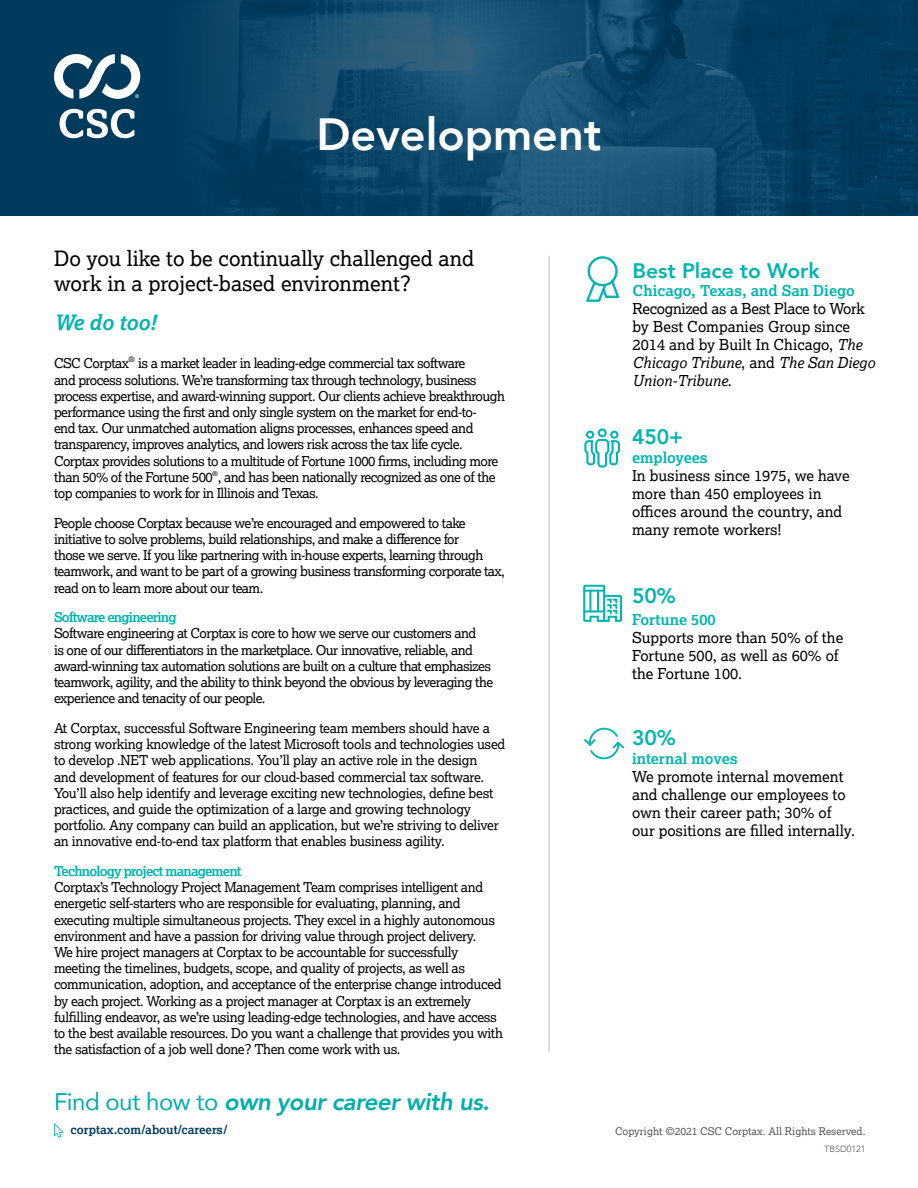
<style>
.page{position:relative;width:918px;height:1188px;background:#fff}
.page>*{position:absolute;margin:0;border:0;box-sizing:border-box;transform-origin:0 0}
.t1{font:800 45px "Avenir";color:#fff}
.t2{font:italic 800 24px "Avenir";letter-spacing:-.02em;color:#00aeaa}
.t3{font:21px/25.2px "Lexia";color:#000}
.t4{font:800 21px "Avenir";color:#00b5af}
.t5{font:italic 700 21px "Lexia";letter-spacing:-.005em;color:#00b5af}
.t6{font:15px/18px "Lexia";color:#000}
.t7{font:700 15px "Lexia";color:#00b5af}
.t8{font:13.5px/16.2px "Lexia";letter-spacing:-.04em;color:#000}
.t9{font:13.5px/16.2px "Lexia";letter-spacing:-.02em;color:#000}
.t10{font:700 13.5px "Lexia";letter-spacing:-.06em;color:#00b5af}
.t11{font:700 12px "Lexia";color:#003a5d}
.t12{font:10.5px "Lexia";color:#52575a}
.t13{font:300 9px "Avenir LT Pro";color:#52575a}
.t14{font:7.35px "Lexia";color:#000}
.t15{font:6.6px "Lexia";color:#000}
.s1{font-weight:400;font-style:normal}
.s2{font-style:italic}
</style>
<div class="page">
<svg style="left:0;top:0;width:918px;height:216px;background:#0c4567"></svg>
<svg style="left:54px;top:1123px;width:9px;height:15px"></svg>
<svg style="left:60px;top:109px;width:74px;height:29px"></svg>
<svg style="left:54px;top:54px;width:86px;height:45px"></svg>
<hr style="left:548px;top:256px;width:2px;height:796px;background:#d1d3d4">
<svg style="left:586px;top:256px;width:33px;height:46px"></svg>
<svg style="left:584px;top:428px;width:36px;height:40px"></svg>
<svg style="left:583px;top:585px;width:39px;height:37px"></svg>
<hr style="left:589px;top:590px;width:2px;height:22px;background:#00b5af">
<hr style="left:597px;top:590px;width:2px;height:22px;background:#00b5af">
<svg style="left:584px;top:728px;width:40px;height:31px"></svg>
<h1 class="t1" style="left:317px;top:100px;width:286px">Development</h1>
<h3 class="t3" style="left:54px;top:246px;width:422px">Do you like to be continually challenged and work in a project-based environment?</h3>
<h3 class="t5" style="left:54px;top:309px;width:104px">We do too!</h3>
<p class="t8" style="left:54px;top:355px;width:77px">CSC Corptax</p>
<p class="t14" style="left:129px;top:354px;width:8px">®</p>
<p class="t8" style="left:54px;top:355px;width:452px;text-indent:84px">is a market leader in leading-edge commercial tax software<br>and process solutions. We’re transforming tax through technology, business process expertise, and award-winning support. Our clients achieve breakthrough performance using the first and only single system on the market for end-to-<br>end tax. Our unmatched automation aligns processes, enhances speed and transparency, improves analytics, and lowers risk across the tax life cycle.<br>Corptax provides solutions to a multitude of Fortune 1000 firms, including more than 50% of the Fortune 500 , and has been nationally recognized as one of the</p>
<p class="t15" style="left:212px;top:469px;width:7px">®</p>
<p class="t8" style="left:54px;top:485px;width:266px">top companies to work for in Illinois and Texas.</p>
<p class="t8" style="left:54px;top:514px;width:452px">People choose Corptax because we’re encouraged and empowered to take initiative to solve problems, build relationships, and make a difference for<br>those we serve. If you like partnering with in-house experts, learning through teamwork, and want to be part of a growing business transforming corporate tax, read on to learn more about our team.</p>
<p class="t10" style="left:54px;top:609px;width:124px">Software engineering</p>
<p class="t8" style="left:54px;top:625px;width:441px">Software engineering at Corptax is core to how we serve our customers and<br>is one of our differentiators in the marketplace. Our innovative, reliable, and award-winning tax automation solutions are built on a culture that emphasizes teamwork, agility, and the ability to think beyond the obvious by leveraging the experience and tenacity of our people.</p>
<p class="t9" style="left:54px;top:720px;width:453px">At Corptax, successful Software Engineering team members should have a strong working knowledge of the latest Microsoft tools and technologies used to develop .NET web applications. You’ll play an active role in the design<br>and development of features for our cloud-based commercial tax software.<br>You’ll also help identify and leverage exciting new technologies, define best practices, and guide the optimization of a large and growing technology portfolio. Any company can build an application, but we’re striving to deliver an innovative end-to-end tax platform that enables business agility.</p>
<p class="t10" style="left:54px;top:863px;width:189px">Technology project management</p>
<p class="t8" style="left:54px;top:879px;width:450px">Corptax’s Technology Project Management Team comprises intelligent and energetic self-starters who are responsible for evaluating, planning, and executing multiple simultaneous projects. They excel in a highly autonomous environment and have a passion for driving value through project delivery.<br>We hire project managers at Corptax to be accountable for successfully meeting the timelines, budgets, scope, and quality of projects, as well as communication, adoption, and acceptance of the enterprise change introduced by each project. Working as a project manager at Corptax is an extremely fulfilling endeavor, as we’re using leading-edge technologies, and have access to the best available resources. Do you want a challenge that provides you with the satisfaction of a job well done? Then come work with us.</p>
<h2 class="t2" style="left:54px;top:1087px;width:437px"><span class="s1">Find out how to</span> own your career with us.</h2>
<h3 class="t4" style="left:633px;top:254px;width:189px">Best Place to Work</h3>
<p class="t7" style="left:633px;top:281px;width:224px">Chicago, Texas, and San Diego</p>
<p class="t6" style="left:633px;top:299px;width:244px">Recognized as a Best Place to Work by Best Companies Group since<br>2014 and by Built In Chicago, <span class="s2">The<br>Chicago Tribune</span>, and <span class="s2">The San Diego<br>Union-Tribune</span>.</p>
<h3 class="t4" style="left:632px;top:421px;width:53px">450+</h3>
<p class="t7" style="left:632px;top:448px;width:77px">employees</p>
<p class="t6" style="left:632px;top:466px;width:219px">In business since 1975, we have more than 450 employees in offices around the country, and many remote workers!</p>
<h3 class="t4" style="left:632px;top:579px;width:45px">50%</h3>
<p class="t7" style="left:632px;top:610px;width:85px">Fortune 500</p>
<p class="t6" style="left:632px;top:628px;width:213px">Supports more than 50% of the<br>Fortune 500, as well as 60% of the Fortune 100.</p>
<h3 class="t4" style="left:632px;top:722px;width:45px">30%</h3>
<p class="t7" style="left:632px;top:749px;width:107px">internal moves</p>
<p class="t6" style="left:632px;top:767px;width:225px">We promote internal movement and challenge our employees to own their career path; 30% of our positions are filled internally.</p>
<p class="t11" style="left:70px;top:1122px;width:158px">corptax.com/about/careers/</p>
<p class="t12" style="left:615px;top:1124px;width:252px">Copyright ©2021 CSC Corptax. All Rights Reserved.</p>
<p class="t13" style="left:824px;top:1143px;width:43px">TBSD0121</p>
</div>
